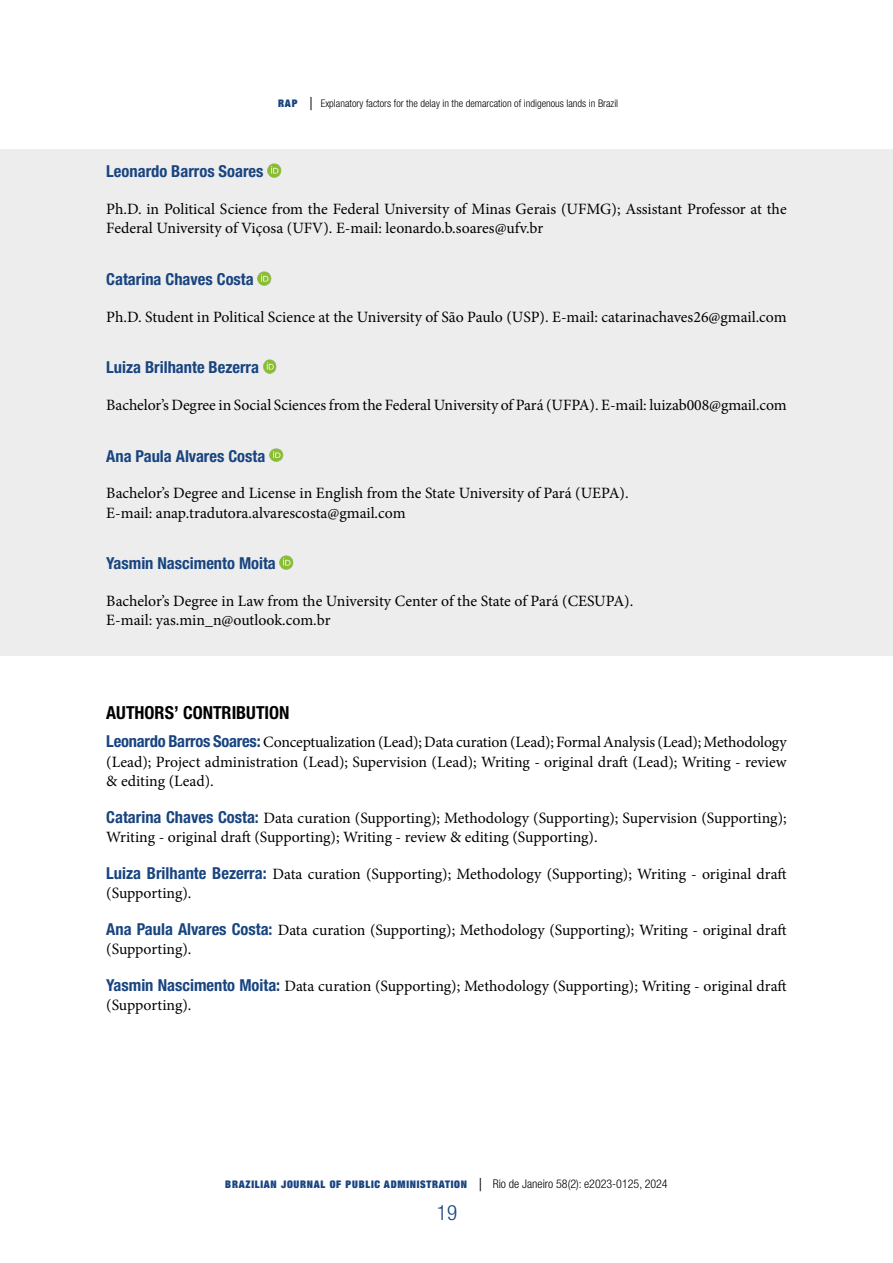
<style>
.page{position:relative;width:893px;height:1263px;background:#fff}
.page>*{position:absolute;margin:0;border:0;box-sizing:border-box;transform-origin:0 0}
.t1{font:300 condensed 21px "Helvetica Neue LT Std";color:#184480}
.t2{font:700 condensed 18px "Helvetica Neue LT Std";color:#000}
.t3{font:700 condensed 16.5px "Helvetica Neue LT Std";color:#184480}
.t4{font:15.75px/19.5px "Minion Pro";color:#000}
.t5{font:300 condensed 10.5px "Helvetica Neue LT Std";color:#000}
.t6{font:900 expanded 10.5px "Helvetica Neue";letter-spacing:.07em;color:#184480}
.s1{font-family:"Helvetica Neue";font-weight:900;font-stretch:expanded;color:#184480}
.s2{font-size:18px}
.s3{font-family:"Helvetica Neue LT Std";font-weight:700;font-stretch:condensed;font-size:16.5px;color:#184480}
.s4{font-family:"Helvetica Neue LT Std";font-weight:300;font-stretch:condensed;font-size:18px;color:#000}
.s5{font-family:"Helvetica Neue LT Std";font-weight:300;font-stretch:condensed;font-size:12px;color:#000}
</style>
<div class="page">
<div style="left:0;top:150px;width:893px;height:506px;background:#ededed"></div>
<img style="left:267px;top:164px;width:14px;height:13px">
<img style="left:258px;top:271px;width:13px;height:14px">
<img style="left:263px;top:360px;width:14px;height:13px">
<img style="left:269px;top:448px;width:14px;height:14px">
<img style="left:280px;top:556px;width:14px;height:13px">
<p class="t5" style="left:278px;top:98px;width:342px"><span class="s1">RAP</span> <span class="s2">|</span> Explanatory factors for the delay in the demarcation of indigenous lands in Brazil</p>
<p class="t3" style="left:106px;top:161px;width:159px">Leonardo Barros Soares</p>
<p class="t4" style="left:106px;top:199px;width:682px">Ph.D. in Political Science from the Federal University of Minas Gerais (UFMG); Assistant Professor at the<br>Federal University of Viçosa (UFV). E-mail: leonardo.b.soares@ufv.br</p>
<p class="t3" style="left:106px;top:269px;width:149px">Catarina Chaves Costa</p>
<p class="t4" style="left:106px;top:307px;width:682px">Ph.D. Student in Political Science at the University of São Paulo (USP). E-mail: catarinachaves26@gmail.com</p>
<p class="t3" style="left:106px;top:357px;width:154px">Luiza Brilhante Bezerra</p>
<p class="t4" style="left:106px;top:395px;width:682px">Bachelor’s Degree in Social Sciences from the Federal University of Pará (UFPA). E-mail: luizab008@gmail.com</p>
<p class="t3" style="left:106px;top:446px;width:161px">Ana Paula Alvares Costa</p>
<p class="t4" style="left:106px;top:483px;width:524px">Bachelor’s Degree and License in English from the State University of Pará (UEPA).<br>E-mail: anap.tradutora.alvarescosta@gmail.com</p>
<p class="t3" style="left:106px;top:553px;width:171px">Yasmin Nascimento Moita</p>
<p class="t4" style="left:106px;top:591px;width:529px">Bachelor’s Degree in Law from the University Center of the State of Pará (CESUPA).<br>E-mail: yas.min_n@outlook.com.br</p>
<p class="t2" style="left:106px;top:702px;width:185px">AUTHORS’ CONTRIBUTION</p>
<p class="t4" style="left:106px;top:732px;width:682px;text-align:justify"><span class="s3">Leonardo Barros Soares:</span> Conceptualization (Lead); Data curation (Lead); Formal Analysis (Lead); Methodology (Lead); Project administration (Lead); Supervision (Lead); Writing - original draft (Lead); Writing - review &amp; editing (Lead).</p>
<p class="t4" style="left:106px;top:808px;width:682px"><span class="s3">Catarina Chaves Costa:</span> Data curation (Supporting); Methodology (Supporting); Supervision (Supporting);<br>Writing - original draft (Supporting); Writing - review &amp; editing (Supporting).</p>
<p class="t4" style="left:106px;top:864px;width:682px"><span class="s3">Luiza Brilhante Bezerra:</span> Data curation (Supporting); Methodology (Supporting); Writing - original draft (Supporting).</p>
<p class="t4" style="left:106px;top:920px;width:682px"><span class="s3">Ana Paula Alvares Costa:</span> Data curation (Supporting); Methodology (Supporting); Writing - original draft (Supporting).</p>
<p class="t4" style="left:106px;top:976px;width:682px"><span class="s3">Yasmin Nascimento Moita:</span> Data curation (Supporting); Methodology (Supporting); Writing - original draft (Supporting).</p>
<p class="t6" style="left:225px;top:1177px;width:444px">BRAZILIAN JOURNAL OF PUBLIC ADMINISTRATION <span class="s4">|</span> <span class="s5">Rio de Janeiro 58(2): e2023-0125, 2024</span></p>
<h1 class="t1" style="left:437px;top:1200px;width:22px">19</h1>
</div>
